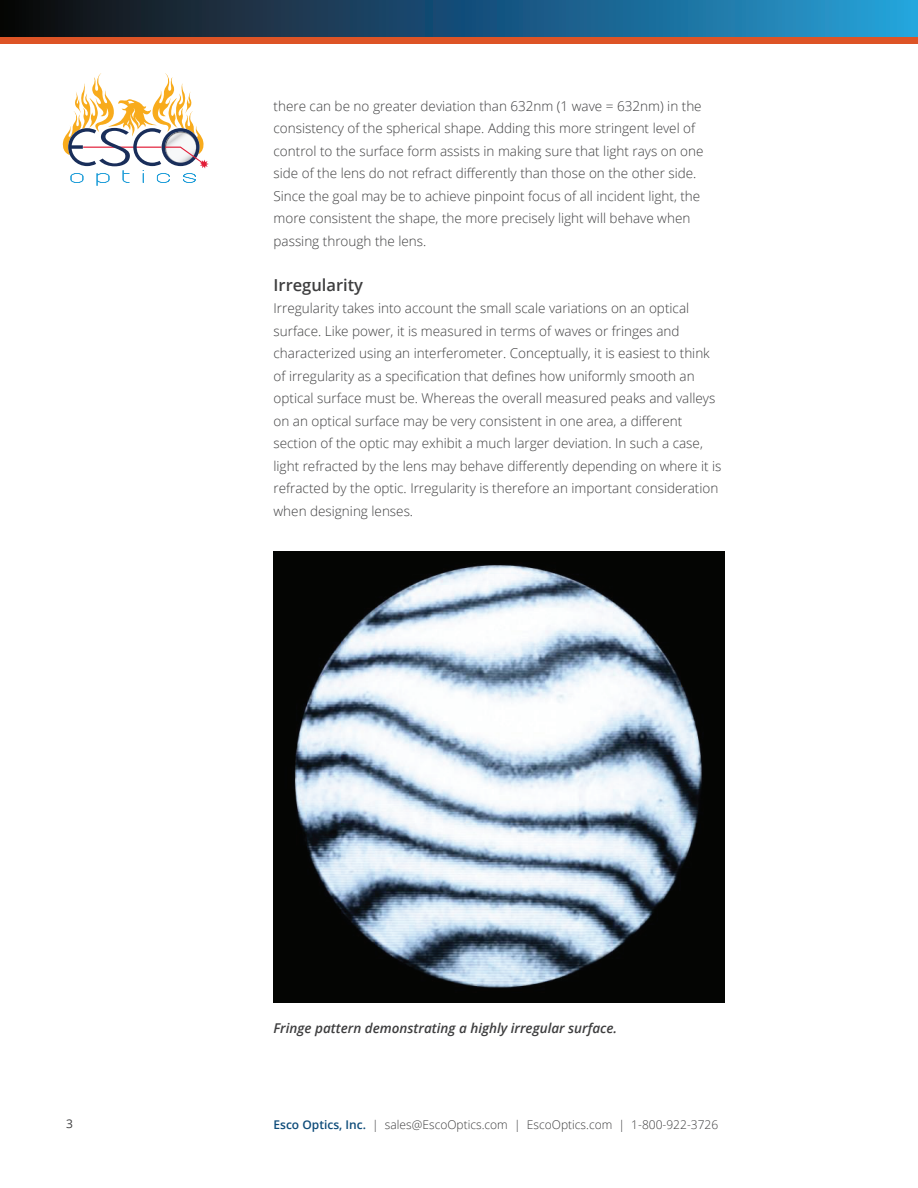
<style>
.page{position:relative;width:918px;height:1188px;background:#fff}
.page>*{position:absolute;margin:0;border:0;box-sizing:border-box;transform-origin:0 0}
.t1{font:600 16.5px "Open Sans";color:#3e3e3f}
.t2{font:300 13.5px/22.5px "Open Sans";color:#3e3e3f}
.t3{font:italic 600 13.5px "Open Sans";color:#3e3e3f}
.t4{font:300 12px "Open Sans";color:#3e3e3f}
.t5{font:12px "Open Sans";color:#3e3e3f}
.s1{font-weight:600;color:#0e4c7a}
</style>
<div class="page">
<div style="left:0;top:0;width:918px;height:37px;background:linear-gradient(to right,#11070c,#249ddb)"></div>
<div style="left:0;top:37px;width:918px;height:7px;background:#dd5426"></div>
<svg style="left:62px;top:73px;width:147px;height:113px"></svg>
<img style="left:274px;top:551px;width:450px;height:451px">
<p class="t2" style="left:274px;top:94px;width:431px">there can be no greater deviation than 632nm (1 wave = 632nm) in the consistency of the spherical shape. Adding this more stringent level of control to the surface form assists in making sure that light rays on one side of the lens do not refract differently than those on the other side.<br>Since the goal may be to achieve pinpoint focus of all incident light, the more consistent the shape, the more precisely light will behave when passing through the lens.</p>
<p class="t1" style="left:274px;top:273px;width:91px">Irregularity</p>
<p class="t2" style="left:274px;top:297px;width:450px">Irregularity takes into account the small scale variations on an optical surface. Like power, it is measured in terms of waves or fringes and characterized using an interferometer. Conceptually, it is easiest to think of irregularity as a specification that defines how uniformly smooth an optical surface must be. Whereas the overall measured peaks and valleys on an optical surface may be very consistent in one area, a different section of the optic may exhibit a much larger deviation. In such a case, light refracted by the lens may behave differently depending on where it is refracted by the optic. Irregularity is therefore an important consideration when designing lenses.</p>
<p class="t3" style="left:274px;top:1019px;width:345px">Fringe pattern demonstrating a highly irregular surface.</p>
<p class="t5" style="left:66px;top:1116px;width:8px">3</p>
<p class="t4" style="left:273px;top:1116px;width:446px"><span class="s1">Esco Optics, Inc.</span> | sales@EscoOptics.com | EscoOptics.com | 1-800-922-3726</p>
</div>
